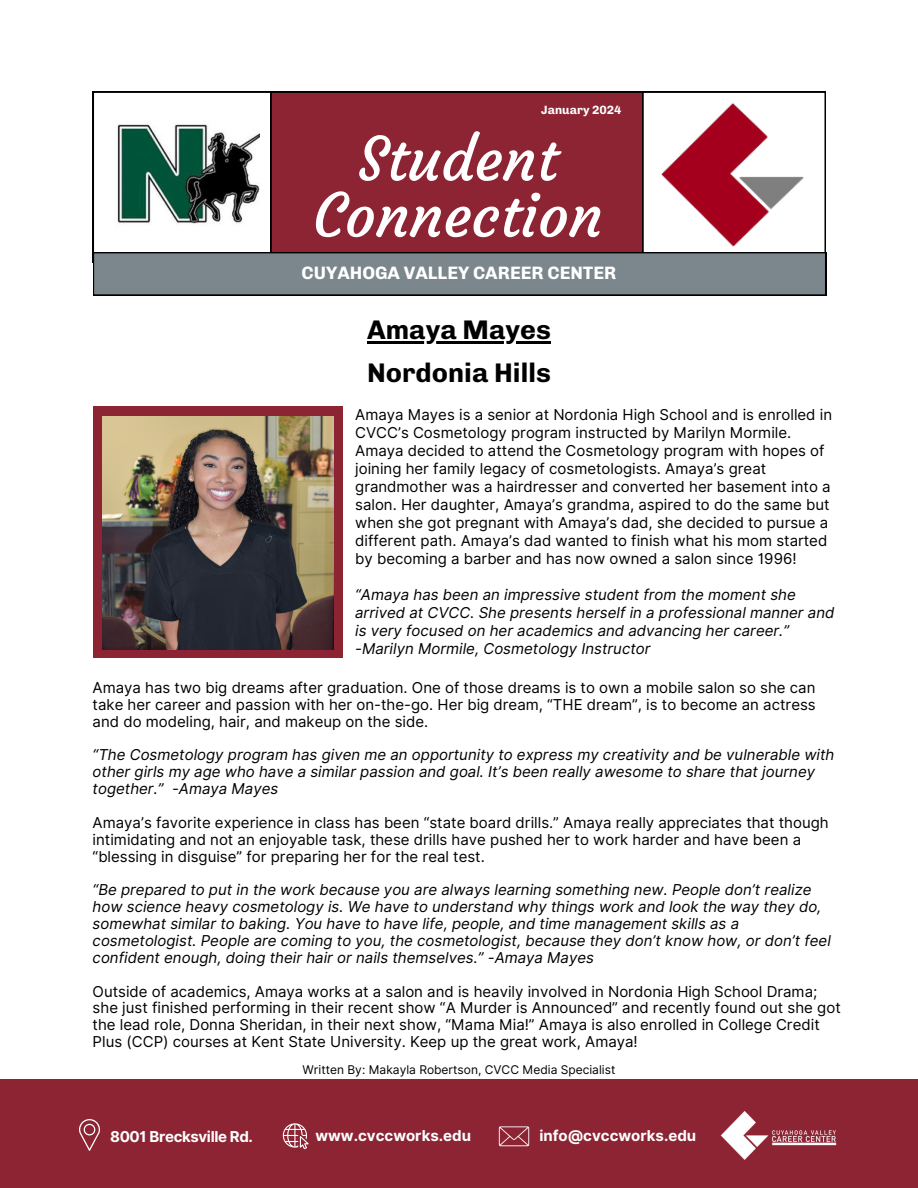
<style>
.page{position:relative;width:918px;height:1188px;background:#fff}
.page>*{position:absolute;margin:0;border:0;box-sizing:border-box;transform-origin:0 0}
.t1{font:60px "Courgette";color:#fff}
.t2{font:700 27px "Chivo";color:#000}
.t3{font:700 18px "Chivo";color:#fff}
.t4{font:15px/18px "Inter";color:#000}
.t5{font:italic 15px/16.8px "Inter";color:#000}
.t6{font:700 15px "Inter";color:#fff}
.t7{font:700 15px "Inter";letter-spacing:-.025em;color:#fff}
.t8{font:12px "Inter";color:#000}
.t9{font:700 12px "Chivo";color:#fff}
</style>
<div class="page">
<div style="left:93px;top:406px;width:250px;height:252px;background:#8c2433"></div>
<svg style="left:93px;top:92px;width:733px;height:203px;background:#915a64"></svg>
<img style="left:662px;top:103px;width:145px;height:145px">
<img style="left:109px;top:98px;width:151px;height:150px">
<div style="left:0;top:1079px;width:918px;height:109px;background:#8c2433"></div>
<svg style="left:79px;top:1119px;width:21px;height:32px"></svg>
<svg style="left:499px;top:1126px;width:30px;height:20px"></svg>
<svg style="left:283px;top:1123px;width:26px;height:26px"></svg>
<img style="left:720px;top:1111px;width:117px;height:49px">
<img style="left:102px;top:416px;width:232px;height:233px">
<hr style="left:367px;top:341px;width:184px;height:3px;background:#000">
<p class="t9" style="left:541px;top:102px;width:82px">January 2024</p>
<p class="t1" style="left:358px;top:122px;width:202px">Student</p>
<p class="t1" style="left:313px;top:178px;width:291px">Connection</p>
<p class="t3" style="left:302px;top:263px;width:316px">CUYAHOGA VALLEY CAREER CENTER</p>
<p class="t2" style="left:367px;top:314px;width:185px">Amaya Mayes</p>
<p class="t2" style="left:367px;top:356px;width:185px">Nordonia Hills</p>
<p class="t4" style="left:355px;top:406px;width:478px">Amaya Mayes is a senior at Nordonia High School and is enrolled in CVCC’s Cosmetology program instructed by Marilyn Mormile.<br>Amaya decided to attend the Cosmetology program with hopes of joining her family legacy of cosmetologists. Amaya’s great grandmother was a hairdresser and converted her basement into a salon. Her daughter, Amaya’s grandma, aspired to do the same but when she got pregnant with Amaya’s dad, she decided to pursue a different path. Amaya’s dad wanted to finish what his mom started by becoming a barber and has now owned a salon since 1996!</p>
<p class="t5" style="left:355px;top:586px;width:481px;line-height:18px">“Amaya has been an impressive student from the moment she arrived at CVCC. She presents herself in a professional manner and is very focused on her academics and advancing her career.”</p>
<p class="t5" style="left:355px;top:640px;width:297px">-Marilyn Mormile, Cosmetology Instructor</p>
<p class="t4" style="left:93px;top:679px;width:725px;line-height:16.8px;text-align:justify">Amaya has two big dreams after graduation. One of those dreams is to own a mobile salon so she can take her career and passion with her on-the-go. Her big dream, “THE dream”, is to become an actress and do modeling, hair, and makeup on the side.</p>
<p class="t5" style="left:93px;top:746px;width:743px">“The Cosmetology program has given me an opportunity to express my creativity and be vulnerable with other girls my age who have a similar passion and goal. It’s been really awesome to share that journey together.” -Amaya Mayes</p>
<p class="t4" style="left:93px;top:814px;width:738px;line-height:16.8px">Amaya’s favorite experience in class has been “state board drills.” Amaya really appreciates that though intimidating and not an enjoyable task, these drills have pushed her to work harder and have been a “blessing in disguise” for preparing her for the real test.</p>
<p class="t5" style="left:93px;top:881px;width:740px">“Be prepared to put in the work because you are always learning something new. People don’t realize how science heavy cosmetology is. We have to understand why things work and look the way they do, somewhat similar to baking. You have to have life, people, and time management skills as a cosmetologist. People are coming to you, the cosmetologist, because they don’t know how, or don’t feel confident enough, doing their hair or nails themselves.” -Amaya Mayes</p>
<p class="t4" style="left:93px;top:983px;width:750px;line-height:16.8px">Outside of academics, Amaya works at a salon and is heavily involved in Nordonia High School Drama; she just finished performing in their recent show “A Murder is Announced” and recently found out she got the lead role, Donna Sheridan, in their next show, “Mama Mia!” Amaya is also enrolled in College Credit Plus (CCP) courses at Kent State University. Keep up the great work, Amaya!</p>
<p class="t8" style="left:303px;top:1062px;width:314px">Written By: Makayla Robertson, CVCC Media Specialist</p>
<p class="t7" style="left:110px;top:1127px;width:144px">8001 Brecksville Rd.</p>
<p class="t6" style="left:315px;top:1126px;width:157px">www.cvccworks.edu</p>
<p class="t6" style="left:539px;top:1126px;width:158px">info@cvccworks.edu</p>
</div>
